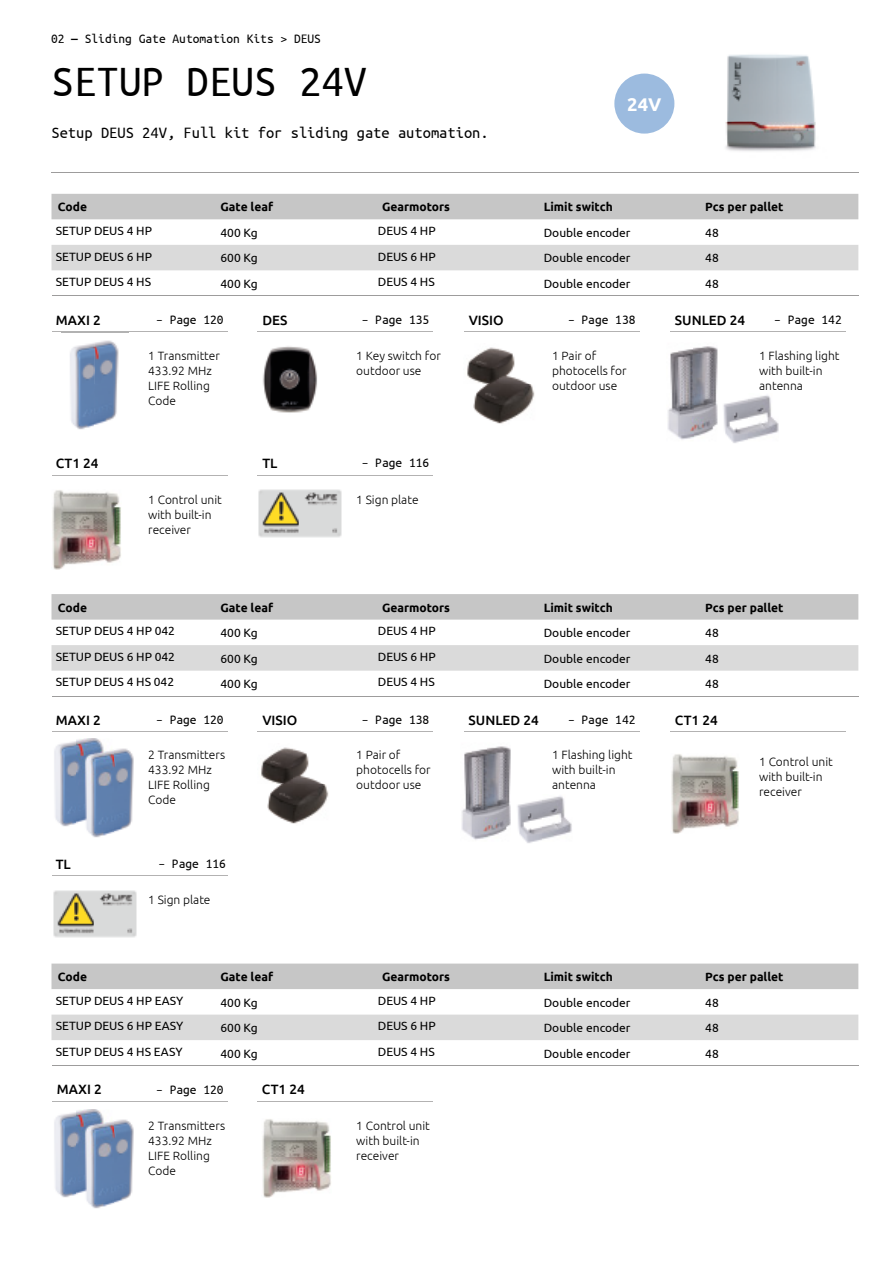
<style>
.page{position:relative;width:893px;height:1263px;background:#fff}
.page>*{position:absolute;margin:0;border:0;box-sizing:border-box;transform-origin:0 0}
.t1{font:45px "Ubuntu Mono";color:#000}
.t2{font:700 18.45px "Ubuntu";color:#fff}
.t3{font:16.5px "Ubuntu Mono";color:#000}
.t4{font:13.5px "Ubuntu Mono";color:#000}
.t5{font:500 13.5px "Ubuntu";color:#000}
.t6{font:300 12px/15px "Ubuntu";color:#000}
.t7{font:12px "Ubuntu";color:#000}
.t8{font:700 12px "Ubuntu";color:#000}
.s1{font-weight:700}
</style>
<div class="page">
<img style="left:725px;top:54px;width:91px;height:97px">
<div style="left:614px;top:74px;width:60px;height:60px;background:#9cbbdf;border-radius:50%"></div>
<hr style="left:257px;top:1101px;width:176px;height:1px;background:#b3b2b2">
<hr style="left:52px;top:295px;width:807px;height:1px;background:#9d9c9c">
<hr style="left:52px;top:696px;width:807px;height:1px;background:#9d9c9c">
<hr style="left:52px;top:1065px;width:807px;height:1px;background:#9d9c9c">
<hr style="left:52px;top:1101px;width:175px;height:1px;background:#b3b2b2">
<img style="left:54px;top:1111px;width:23px;height:41px">
<img style="left:84px;top:1109px;width:14px;height:1px">
<img style="left:54px;top:1152px;width:23px;height:46px">
<img style="left:113px;top:1119px;width:21px;height:44px">
<img style="left:91px;top:1206px;width:15px;height:3px">
<img style="left:113px;top:1163px;width:20px;height:41px">
<img style="left:77px;top:1110px;width:36px;height:96px">
<hr style="left:464px;top:331px;width:175px;height:1px;background:#b3b2b2">
<hr style="left:258px;top:331px;width:175px;height:1px;background:#b3b2b2">
<hr style="left:52px;top:475px;width:175px;height:1px;background:#b3b2b2">
<img style="left:467px;top:347px;width:68px;height:77px">
<hr style="left:52px;top:331px;width:175px;height:1px;background:#b3b2b2">
<hr style="left:670px;top:331px;width:176px;height:1px;background:#b3b2b2">
<img style="left:670px;top:346px;width:48px;height:48px">
<img style="left:668px;top:394px;width:111px;height:49px">
<img style="left:719px;top:394px;width:2px;height:49px">
<hr style="left:258px;top:475px;width:175px;height:1px;background:#b3b2b2">
<img style="left:258px;top:489px;width:84px;height:49px">
<img style="left:61px;top:332px;width:67px;height:98px">
<img style="left:262px;top:346px;width:55px;height:67px">
<img style="left:52px;top:731px;width:27px;height:50px">
<img style="left:79px;top:731px;width:34px;height:8px">
<img style="left:54px;top:781px;width:23px;height:46px">
<img style="left:113px;top:748px;width:21px;height:44px">
<img style="left:91px;top:835px;width:15px;height:3px">
<img style="left:113px;top:792px;width:20px;height:41px">
<img style="left:77px;top:739px;width:36px;height:96px">
<hr style="left:52px;top:732px;width:175px;height:1px;background:#b3b2b2">
<hr style="left:258px;top:732px;width:175px;height:1px;background:#b3b2b2">
<img style="left:261px;top:747px;width:68px;height:77px">
<hr style="left:464px;top:732px;width:175px;height:1px;background:#b3b2b2">
<img style="left:464px;top:746px;width:47px;height:48px">
<img style="left:461px;top:794px;width:111px;height:49px">
<img style="left:513px;top:794px;width:2px;height:49px">
<hr style="left:53px;top:875px;width:175px;height:1px;background:#b3b2b2">
<img style="left:53px;top:890px;width:84px;height:48px">
<hr style="left:670px;top:732px;width:176px;height:1px;background:#b3b2b2">
<img style="left:262px;top:1119px;width:69px;height:78px">
<img style="left:52px;top:490px;width:69px;height:79px">
<img style="left:671px;top:754px;width:68px;height:79px">
<div style="left:51px;top:963px;width:807px;height:26px;background:#c6c6c6"></div>
<div style="left:51px;top:1014px;width:807px;height:26px;background:#dadada"></div>
<div style="left:51px;top:594px;width:807px;height:26px;background:#c6c6c6"></div>
<div style="left:51px;top:645px;width:807px;height:26px;background:#dadada"></div>
<div style="left:51px;top:194px;width:807px;height:25px;background:#c6c6c6"></div>
<div style="left:51px;top:245px;width:807px;height:25px;background:#dadada"></div>
<hr style="left:51px;top:172px;width:808px;height:1px;background:#9d9c9c">
<p class="t4" style="left:51px;top:32px;width:271px">02 <span class="s1">―</span> Sliding Gate Automation Kits &gt; DEUS</p>
<h1 class="t1" style="left:51px;top:59px;width:317px">SETUP DEUS 24V</h1>
<h3 class="t3" style="left:51px;top:124px;width:439px">Setup DEUS 24V, Full kit for sliding gate automation.</h3>
<h2 class="t2" style="left:627px;top:93px;width:36px">24V</h2>
<p class="t8" style="left:58px;top:200px;width:31px">Code</p>
<p class="t8" style="left:221px;top:200px;width:54px">Gate leaf</p>
<p class="t8" style="left:382px;top:200px;width:70px">Gearmotors</p>
<p class="t8" style="left:544px;top:200px;width:71px">Limit switch</p>
<p class="t8" style="left:705px;top:200px;width:80px">Pcs per pallet</p>
<p class="t7" style="left:56px;top:223px;width:98px">SETUP DEUS 4 HP</p>
<p class="t7" style="left:221px;top:225px;width:39px">400 Kg</p>
<p class="t7" style="left:378px;top:223px;width:59px">DEUS 4 HP</p>
<p class="t7" style="left:544px;top:225px;width:88px">Double encoder</p>
<p class="t7" style="left:705px;top:225px;width:15px">48</p>
<p class="t7" style="left:56px;top:249px;width:98px">SETUP DEUS 6 HP</p>
<p class="t7" style="left:221px;top:251px;width:39px">600 Kg</p>
<p class="t7" style="left:378px;top:249px;width:59px">DEUS 6 HP</p>
<p class="t7" style="left:544px;top:251px;width:88px">Double encoder</p>
<p class="t7" style="left:705px;top:251px;width:15px">48</p>
<p class="t7" style="left:56px;top:274px;width:97px">SETUP DEUS 4 HS</p>
<p class="t7" style="left:221px;top:276px;width:39px">400 Kg</p>
<p class="t7" style="left:378px;top:274px;width:58px">DEUS 4 HS</p>
<p class="t7" style="left:544px;top:276px;width:88px">Double encoder</p>
<p class="t7" style="left:705px;top:276px;width:15px">48</p>
<p class="t5" style="left:56px;top:311px;width:47px">MAXI 2</p>
<p class="t4" style="left:156px;top:313px;width:69px">– Page 120</p>
<p class="t4" style="left:774px;top:313px;width:69px">– Page 142</p>
<p class="t6" style="left:148px;top:348px;width:73px">1 Transmitter<br>433.92 MHz<br>LIFE Rolling<br>Code</p>
<p class="t5" style="left:262px;top:311px;width:27px">DES</p>
<p class="t4" style="left:362px;top:313px;width:69px">– Page 135</p>
<p class="t5" style="left:469px;top:311px;width:36px">VISIO</p>
<p class="t4" style="left:568px;top:313px;width:69px">– Page 138</p>
<p class="t5" style="left:675px;top:311px;width:72px">SUNLED 24</p>
<p class="t6" style="left:356px;top:348px;width:86px">1 Key switch for outdoor use</p>
<p class="t6" style="left:552px;top:348px;width:76px">1 Pair of photocells for outdoor use</p>
<p class="t6" style="left:759px;top:348px;width:82px">1 Flashing light with built-in antenna</p>
<p class="t5" style="left:56px;top:455px;width:44px">CT1 24</p>
<p class="t6" style="left:148px;top:492px;width:75px">1 Control unit with built-in receiver</p>
<p class="t5" style="left:262px;top:455px;width:17px">TL</p>
<p class="t4" style="left:362px;top:456px;width:69px">– Page 116</p>
<p class="t6" style="left:356px;top:492px;width:64px">1 Sign plate</p>
<p class="t8" style="left:58px;top:600px;width:31px">Code</p>
<p class="t8" style="left:221px;top:600px;width:54px">Gate leaf</p>
<p class="t8" style="left:382px;top:600px;width:70px">Gearmotors</p>
<p class="t8" style="left:544px;top:600px;width:71px">Limit switch</p>
<p class="t8" style="left:705px;top:600px;width:80px">Pcs per pallet</p>
<p class="t7" style="left:56px;top:624px;width:121px">SETUP DEUS 4 HP 042</p>
<p class="t7" style="left:221px;top:625px;width:39px">400 Kg</p>
<p class="t7" style="left:378px;top:624px;width:59px">DEUS 4 HP</p>
<p class="t7" style="left:544px;top:625px;width:88px">Double encoder</p>
<p class="t7" style="left:705px;top:625px;width:15px">48</p>
<p class="t7" style="left:56px;top:649px;width:121px">SETUP DEUS 6 HP 042</p>
<p class="t7" style="left:221px;top:651px;width:39px">600 Kg</p>
<p class="t7" style="left:378px;top:649px;width:59px">DEUS 6 HP</p>
<p class="t7" style="left:544px;top:651px;width:88px">Double encoder</p>
<p class="t7" style="left:705px;top:651px;width:15px">48</p>
<p class="t7" style="left:56px;top:675px;width:120px">SETUP DEUS 4 HS 042</p>
<p class="t7" style="left:221px;top:676px;width:39px">400 Kg</p>
<p class="t7" style="left:378px;top:675px;width:58px">DEUS 4 HS</p>
<p class="t7" style="left:544px;top:676px;width:88px">Double encoder</p>
<p class="t7" style="left:705px;top:676px;width:15px">48</p>
<p class="t5" style="left:56px;top:711px;width:47px">MAXI 2</p>
<p class="t4" style="left:156px;top:713px;width:69px">– Page 120</p>
<p class="t5" style="left:262px;top:711px;width:36px">VISIO</p>
<p class="t4" style="left:362px;top:713px;width:69px">– Page 138</p>
<p class="t5" style="left:469px;top:711px;width:72px">SUNLED 24</p>
<p class="t6" style="left:148px;top:747px;width:78px">2 Transmitters<br>433.92 MHz<br>LIFE Rolling<br>Code</p>
<p class="t6" style="left:356px;top:747px;width:76px">1 Pair of photocells for outdoor use</p>
<p class="t4" style="left:568px;top:713px;width:69px">– Page 142</p>
<p class="t6" style="left:552px;top:747px;width:82px">1 Flashing light with built-in antenna</p>
<p class="t5" style="left:56px;top:855px;width:17px">TL</p>
<p class="t4" style="left:158px;top:857px;width:69px">– Page 116</p>
<p class="t6" style="left:148px;top:892px;width:64px">1 Sign plate</p>
<p class="t5" style="left:675px;top:711px;width:44px">CT1 24</p>
<p class="t6" style="left:759px;top:754px;width:75px">1 Control unit with built-in receiver</p>
<p class="t8" style="left:58px;top:969px;width:31px">Code</p>
<p class="t8" style="left:221px;top:969px;width:54px">Gate leaf</p>
<p class="t8" style="left:382px;top:969px;width:70px">Gearmotors</p>
<p class="t8" style="left:544px;top:969px;width:71px">Limit switch</p>
<p class="t8" style="left:705px;top:969px;width:80px">Pcs per pallet</p>
<p class="t7" style="left:56px;top:993px;width:129px">SETUP DEUS 4 HP EASY</p>
<p class="t7" style="left:221px;top:995px;width:39px">400 Kg</p>
<p class="t7" style="left:378px;top:993px;width:59px">DEUS 4 HP</p>
<p class="t7" style="left:544px;top:995px;width:88px">Double encoder</p>
<p class="t7" style="left:705px;top:995px;width:15px">48</p>
<p class="t7" style="left:56px;top:1019px;width:129px">SETUP DEUS 6 HP EASY</p>
<p class="t7" style="left:221px;top:1020px;width:39px">600 Kg</p>
<p class="t7" style="left:378px;top:1019px;width:59px">DEUS 6 HP</p>
<p class="t7" style="left:544px;top:1020px;width:88px">Double encoder</p>
<p class="t7" style="left:705px;top:1020px;width:15px">48</p>
<p class="t7" style="left:56px;top:1044px;width:128px">SETUP DEUS 4 HS EASY</p>
<p class="t7" style="left:221px;top:1046px;width:39px">400 Kg</p>
<p class="t7" style="left:378px;top:1044px;width:58px">DEUS 4 HS</p>
<p class="t7" style="left:544px;top:1046px;width:88px">Double encoder</p>
<p class="t7" style="left:705px;top:1046px;width:15px">48</p>
<p class="t5" style="left:57px;top:1081px;width:47px">MAXI 2</p>
<p class="t4" style="left:156px;top:1082px;width:69px">– Page 120</p>
<p class="t6" style="left:148px;top:1118px;width:78px">2 Transmitters<br>433.92 MHz<br>LIFE Rolling<br>Code</p>
<p class="t5" style="left:262px;top:1081px;width:44px">CT1 24</p>
<p class="t6" style="left:356px;top:1118px;width:75px">1 Control unit with built-in receiver</p>
</div>
